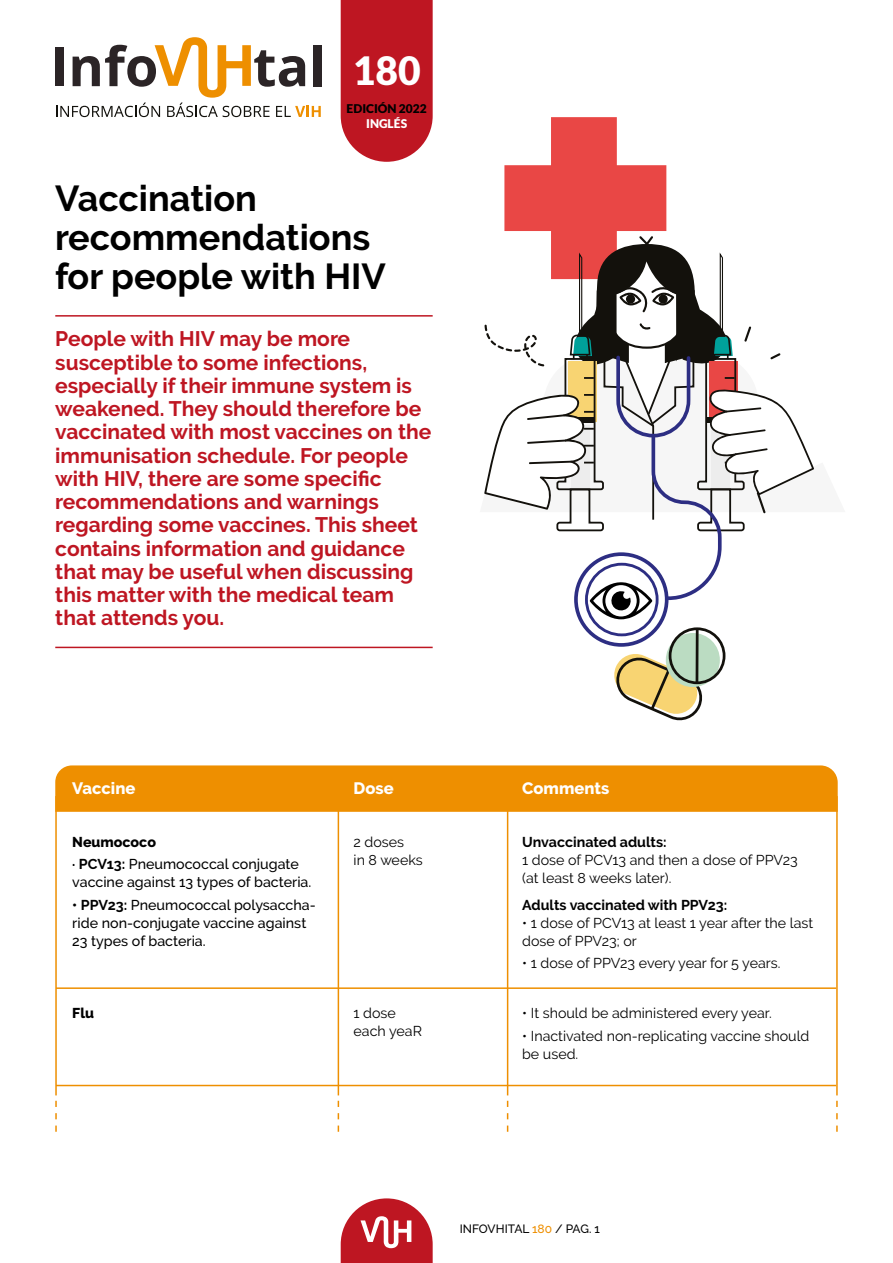
<style>
.page{position:relative;width:893px;height:1263px;background:#fff}
.page>*{position:absolute;margin:0;border:0;box-sizing:border-box;transform-origin:0 0}
.t1{font:900 39px "Lato";color:#fff}
.t2{font:700 36px/39px "Raleway";color:#000}
.t3{font:700 21px/23.2px "Raleway";color:#be1622}
.t4{font:800 16.5px "Raleway";color:#fff}
.t5{font:14.25px/18px "Raleway";color:#000}
.t6{font:500 14.25px/18px "Raleway";color:#000}
.t7{font:700 14.25px "Raleway";color:#000}
.t8{font:800 14.25px "Raleway";color:#000}
.t9{font:500 12px "Raleway";color:#000}
.t10{font:900 12px "Lato";color:#000}
.t11{font:900 12px "Lato";color:#fff}
.s1{font-weight:800}
.s2{font-weight:700}
.s3{color:#ee8f00}
</style>
<div class="page">
<div style="left:55px;top:48px;width:8px;height:38px;background:#2b2426"></div>
<div style="left:313px;top:45px;width:9px;height:41px;background:#2b2426"></div>
<svg style="left:56px;top:37px;width:265px;height:80px"></svg>
<hr style="left:55px;top:315px;width:378px;height:2px;background:#be1622">
<hr style="left:55px;top:647px;width:378px;height:1px;background:#be1622">
<div style="left:55px;top:765px;width:783px;height:47px;background:#ee8f00"></div>
<hr style="left:55px;top:796px;width:2px;height:299px;background:#ee8f00">
<svg style="left:55px;top:1101px;width:2px;height:31px"></svg>
<svg style="left:338px;top:1101px;width:1px;height:31px"></svg>
<svg style="left:507px;top:1101px;width:1px;height:31px"></svg>
<svg style="left:836px;top:1101px;width:2px;height:31px"></svg>
<hr style="left:338px;top:796px;width:1px;height:299px;background:#ee8f00">
<hr style="left:56px;top:987px;width:780px;height:2px;background:#ee8f00">
<hr style="left:56px;top:1085px;width:780px;height:1px;background:#ee8f00">
<hr style="left:507px;top:796px;width:1px;height:299px;background:#ee8f00">
<hr style="left:836px;top:796px;width:2px;height:299px;background:#ee8f00">
<svg style="left:484px;top:117px;width:330px;height:502px"></svg>
<svg style="left:614px;top:653px;width:89px;height:68px"></svg>
<div style="left:666px;top:633px;width:54px;height:54px;background:#bbdcc2;border-radius:50%"></div>
<div style="left:669px;top:627px;width:56px;height:57px;border:3px solid #13110c;border-radius:50%"></div>
<hr style="left:696px;top:629px;width:3px;height:54px;background:#13110c">
<svg style="left:341px;top:0;width:92px;height:162px;background:#c22530"></svg>
<svg style="left:341px;top:1198px;width:92px;height:65px"></svg>
<h1 class="t1" style="left:353px;top:48px;width:69px">180</h1>
<p class="t10" style="left:347px;top:102px;width:82px">EDICIÓN 2022</p>
<p class="t11" style="left:366px;top:116px;width:42px">INGLÉS</p>
<h2 class="t2" style="left:55px;top:179px;width:332px">Vaccination recommendations for people with HIV</h2>
<p class="t3" style="left:55px;top:327px;width:378px">People with HIV may be more susceptible to some infections, especially if their immune system is weakened. They should therefore be vaccinated with most vaccines on the immunisation schedule. For people with HIV, there are some specific recommendations and warnings regarding some vaccines. This sheet contains information and guidance that may be useful when discussing this matter with the medical team that attends you.</p>
<p class="t4" style="left:72px;top:778px;width:65px">Vaccine</p>
<p class="t4" style="left:354px;top:778px;width:42px">Dose</p>
<p class="t4" style="left:522px;top:778px;width:89px">Comments</p>
<p class="t6" style="left:72px;top:831px;width:228px;line-height:22.5px"><span class="s1">Neumococo<br></span><sup>.</sup> <span class="s2">PCV13:</span> Pneumococcal conjugate</p>
<p class="t6" style="left:72px;top:873px;width:241px">vaccine against 13 types of bacteria.</p>
<p class="t6" style="left:72px;top:896px;width:245px"><span class="s2">• PPV23:</span> Pneumococcal polysaccha&shy;ride non-conjugate vaccine against<br>23 types of bacteria.</p>
<p class="t8" style="left:72px;top:1005px;width:23px">Flu</p>
<p class="t5" style="left:354px;top:833px;width:71px">2 doses<br>in 8 weeks</p>
<p class="t5" style="left:354px;top:1004px;width:70px">1 dose each yeaR</p>
<p class="t7" style="left:522px;top:834px;width:146px">Unvaccinated adults:</p>
<p class="t5" style="left:522px;top:851px;width:277px">1 dose of PCV13 and then a dose of PPV23 (at least 8 weeks later).</p>
<p class="t7" style="left:522px;top:897px;width:207px">Adults vaccinated with PPV23:</p>
<p class="t5" style="left:522px;top:914px;width:293px">• 1 dose of PCV13 at least 1 year after the last dose of PPV23; or</p>
<p class="t5" style="left:522px;top:954px;width:260px">• 1 dose of PPV23 every year for 5 years.</p>
<p class="t5" style="left:522px;top:1004px;width:251px">• It should be administered every year.</p>
<p class="t5" style="left:522px;top:1027px;width:289px">• Inactivated non-replicating vaccine should be used.</p>
<p class="t9" style="left:460px;top:1221px;width:142px">INFOVHITAL <span class="s3">180</span> / PAG. 1</p>
</div>
